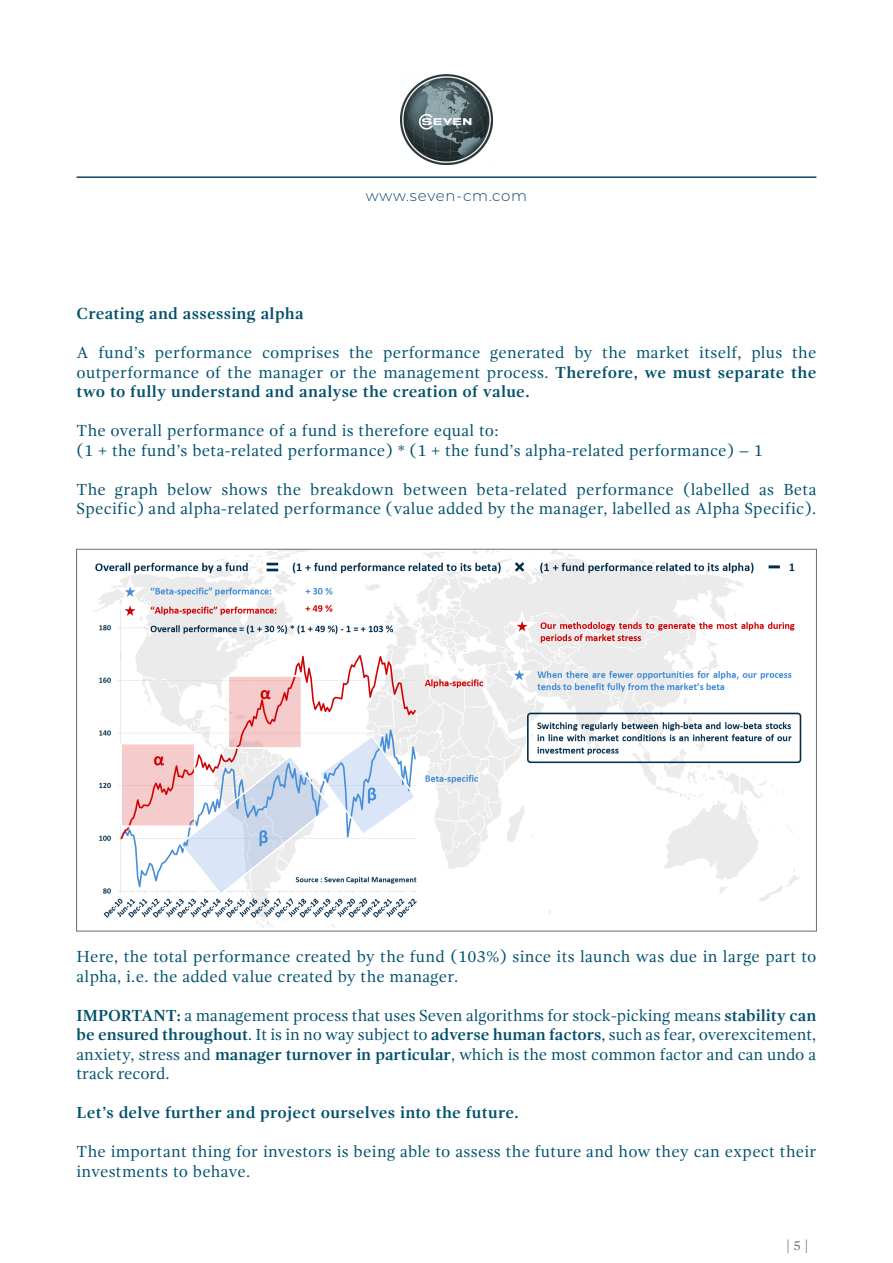
<style>
.page{position:relative;width:893px;height:1263px;background:#fff}
.page>*{position:absolute;margin:0;border:0;box-sizing:border-box;transform-origin:0 0}
.t1{font:16.5px/19.5px "Gandhi Serif";letter-spacing:.02em;color:#00506c}
.t2{font:700 16.5px "Gandhi Serif";letter-spacing:.02em;color:#00506c}
.t3{font:300 15px "Montserrat";color:#0e456d}
.t4{font:13.5px "Gandhi Serif";color:#8d7842}
.s1{font-weight:700}
.s2{color:#6c6d70}
</style>
<div class="page">
<hr style="left:77px;top:176px;width:739px;height:2px;background:#0e456d">
<img style="left:400px;top:74px;width:93px;height:91px">
<img style="left:92px;top:551px;width:710px;height:376px">
<p class="t3" style="left:366px;top:185px;width:163px">www.seven-cm.com</p>
<p class="t2" style="left:77px;top:304px;width:229px">Creating and assessing alpha</p>
<p class="t1" style="left:77px;top:343px;width:741px;text-align:justify">A fund’s performance comprises the performance generated by the market itself, plus the outperformance of the manager or the management process. <span class="s1">Therefore, we must separate the two to fully understand and analyse the creation of value.</span></p>
<p class="t1" style="left:77px;top:421px;width:423px">The overall performance of a fund is therefore equal to:</p>
<p class="t1" style="left:77px;top:440px;width:688px">(1 + the fund’s beta-related performance) * (1 + the fund’s alpha-related performance) – 1</p>
<p class="t1" style="left:77px;top:479px;width:741px">The graph below shows the breakdown between beta-related performance (labelled as Beta<br>Specific) and alpha-related performance (value added by the manager, labelled as Alpha Specific).</p>
<p class="t1" style="left:77px;top:947px;width:741px">Here, the total performance created by the fund (103%) since its launch was due in large part to alpha, i.e. the added value created by the manager.</p>
<p class="t1" style="left:77px;top:1005px;width:741px;text-align:justify"><span class="s1">IMPORTANT:</span> a management process that uses Seven algorithms for stock-picking means <span class="s1">stability can be ensured throughout</span>. It is in no way subject to <span class="s1">adverse human factors</span>, such as fear, overexcitement, anxiety, stress and <span class="s1">manager turnover in particular</span>, which is the most common factor and can undo a track record.</p>
<p class="t2" style="left:77px;top:1103px;width:444px">Let’s delve further and project ourselves into the future.</p>
<p class="t1" style="left:77px;top:1142px;width:741px">The important thing for investors is being able to assess the future and how they can expect their investments to behave.</p>
<p class="t4" style="left:786px;top:1238px;width:24px">| <span class="s2">5</span> |</p>
</div>
